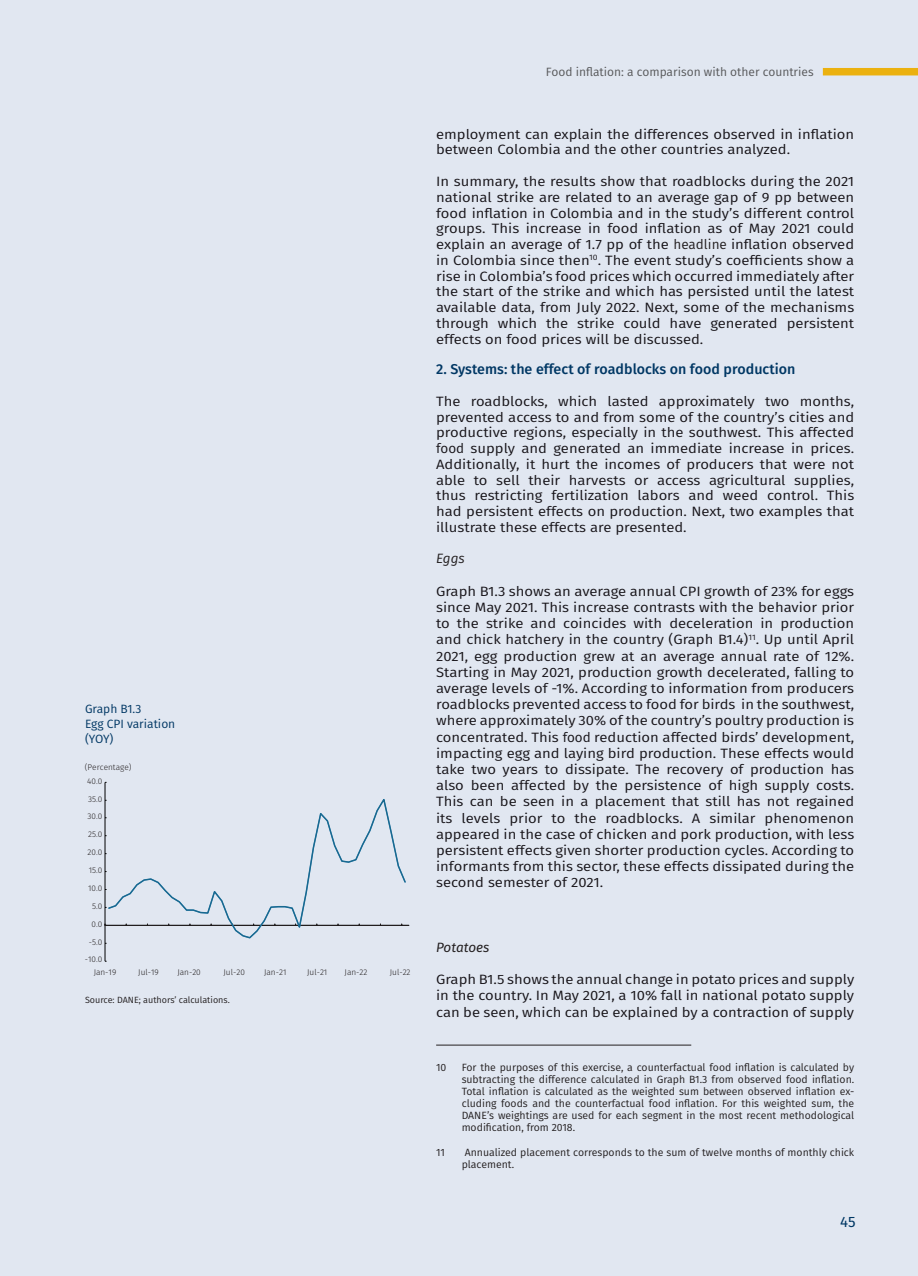
<style>
.page{position:relative;width:918px;height:1276px;background:#e1e7f1}
.page>*{position:absolute;margin:0;border:0;box-sizing:border-box;transform-origin:0 0}
.t1{font:15px "Fira Sans";color:#003764}
.t2{font:500 14.25px "Fira Sans";color:#003764}
.t3{font:13.5px/16.2px "Fira Sans";color:#171419;text-align:justify;scale:1.1 1}
.t4{font:italic 13.5px "Fira Sans";color:#231f20}
.t5{font:italic 13.5px "Fira Sans";color:#231f20}
.t6{font:12px "Fira Sans";color:#57585a}
.t7{font:12px/15px "Fira Sans";color:#003764}
.t8{font:10.5px/12px "Fira Sans";color:#231f20;text-align:justify}
.t9{font:9px "Fira Sans";color:#231f20}
.t10{font:300 8.25px "Fira Sans";color:#231f20}
.s1{color:#231f20}
</style>
<div class="page">
<hr style="left:105px;top:782px;width:1px;height:179px;background:#000001">
<hr style="left:105px;top:925px;width:304px;height:1px;background:#231f20">
<svg style="left:105px;top:795px;width:302px;height:149px"></svg>
<hr style="left:436px;top:1044px;width:255px;height:1px;background:#231f20">
<div style="left:823px;top:68px;width:95px;height:7px;background:#ebb10f"></div>
<p class="t7" style="left:85px;top:701px;width:92px">Graph B1.3<br>Egg CPI variation (YOY)</p>
<p class="t10" style="left:85px;top:761px;width:48px">(Percentage)</p>
<p class="t10" style="left:87px;top:775px;width:17px">40.0</p>
<p class="t10" style="left:88px;top:793px;width:16px">35.0</p>
<p class="t10" style="left:88px;top:810px;width:16px">30.0</p>
<p class="t10" style="left:88px;top:828px;width:16px">25.0</p>
<p class="t10" style="left:88px;top:846px;width:16px">20.0</p>
<p class="t10" style="left:89px;top:864px;width:15px">15.0</p>
<p class="t10" style="left:88px;top:882px;width:16px">10.0</p>
<p class="t10" style="left:92px;top:900px;width:12px">5.0</p>
<p class="t10" style="left:92px;top:918px;width:12px">0.0</p>
<p class="t10" style="left:89px;top:935px;width:15px">-5.0</p>
<p class="t10" style="left:85px;top:953px;width:19px">-10.0</p>
<p class="t10" style="left:94px;top:966px;width:24px">Jan-19</p>
<p class="t10" style="left:138px;top:966px;width:22px">Jul-19</p>
<p class="t10" style="left:177px;top:966px;width:25px">Jan-20</p>
<p class="t10" style="left:224px;top:966px;width:23px">Jul-20</p>
<p class="t10" style="left:264px;top:966px;width:24px">Jan-21</p>
<p class="t10" style="left:307px;top:966px;width:22px">Jul-21</p>
<p class="t10" style="left:345px;top:966px;width:24px">Jan-22</p>
<p class="t10" style="left:390px;top:966px;width:22px">Jul-22</p>
<p class="t9" style="left:85px;top:993px;width:146px">Source: DANE; authors’ calculations.</p>
<p class="t6" style="left:546px;top:63px;width:269px">Food inflation: a comparison with other countries</p>
<p class="t3" style="left:436px;top:126px;width:382px;line-height:15.8px">employment can explain the differences observed in inflation between Colombia and the other countries analyzed.</p>
<p class="t3" style="left:436px;top:173px;width:382px;line-height:15.8px">In summary, the results show that roadblocks during the 2021 national strike are related to an average gap of 9 pp between food inflation in Colombia and in the study’s different control groups. This increase in food inflation as of May 2021 could explain an average of 1.7 pp of the <span class="s1">headline</span> inflation observed in Colombia since then<sup>10</sup>. The event study’s coefficients show a rise in Colombia’s food prices which occurred immediately after the start of the strike and which has persisted until the latest available data, from July 2022. Next, some of the mechanisms through which the strike could have generated persistent effects on food prices will be discussed.</p>
<p class="t2" style="left:436px;top:358px;width:361px">2. Systems: the effect of roadblocks on food production</p>
<p class="t3" style="left:436px;top:393px;width:382px;line-height:15.8px">The roadblocks, which lasted approximately two months, prevented access to and from some of the country’s cities and productive regions, especially in the southwest. This affected food supply and generated an immediate increase in prices.<br>Additionally, it hurt the incomes of producers that were not able to sell their harvests or access agricultural supplies, thus restricting fertilization labors and weed control. This had persistent effects on production. Next, two examples that illustrate these effects are presented.</p>
<p class="t5" style="left:436px;top:549px;width:30px">Eggs</p>
<p class="t3" style="left:436px;top:582px;width:382px">Graph B1.3 shows an average annual CPI growth of 23% for eggs since May 2021. This increase contrasts with the behavior prior to the strike and coincides with deceleration in production and chick hatchery in the country (Graph B1.4)<sup>11</sup>. Up until April 2021, egg production grew at an average annual rate of 12%.<br>Starting in May 2021, production growth decelerated, falling to average levels of -1%. According to information from producers roadblocks prevented access to food for birds in the southwest, where approximately 30% of the country’s poultry production is concentrated. This food reduction affected birds’ development, impacting egg and laying bird production. These effects would take two years to dissipate. The recovery of production has also been affected by the persistence of high supply costs.<br>This can be seen in a placement that still has not regained its levels prior to the roadblocks. A similar phenomenon appeared in the case of chicken and pork production, with less persistent effects given shorter production cycles. According to informants from this sector, these effects dissipated during the second semester of 2021.</p>
<p class="t4" style="left:436px;top:937px;width:55px">Potatoes</p>
<p class="t3" style="left:436px;top:971px;width:382px">Graph B1.5 shows the annual change in potato prices and supply in the country. In May 2021, a 10% fall in national potato supply can be seen, which can be explained by a contraction of supply</p>
<p class="t8" style="left:436px;top:1060px;width:12px">10</p>
<p class="t8" style="left:462px;top:1060px;width:394px">For the purposes of this exercise, a counterfactual food inflation is calculated by subtracting the difference calculated in Graph B1.3 from observed food inflation.<br>Total inflation is calculated as the weighted sum between observed inflation ex&shy;cluding foods and the counterfactual food inflation. For this weighted sum, the DANE’s weightings are used for each segment in the most recent methodological modification, from 2018.</p>
<p class="t8" style="left:436px;top:1146px;width:10px">11</p>
<p class="t8" style="left:462px;top:1146px;width:394px">Annualized placement corresponds to the sum of twelve months of monthly chick placement.</p>
<p class="t1" style="left:840px;top:1210px;width:17px">45</p>
</div>
